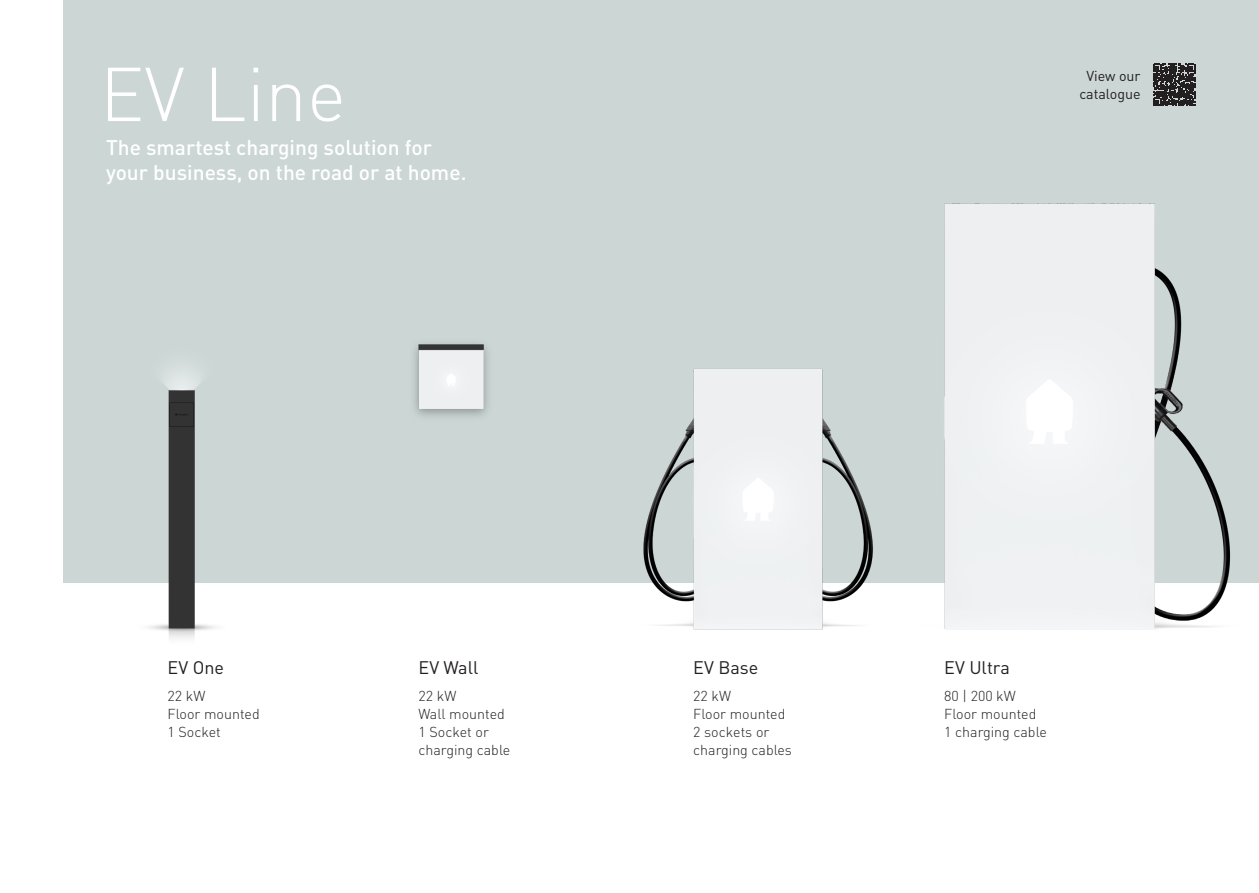
<style>
.page{position:relative;width:1259px;height:893px;background:#fff}
.page>*{position:absolute;margin:0;border:0;box-sizing:border-box;transform-origin:0 0}
.t1{font:300 75px "DIN Pro";color:#fff}
.t2{font:500 21px/25.2px "DIN Pro";color:#fff}
.t3{font:18px "DIN Pro";color:#231f20}
.t4{font:300 14.25px/18px "DIN Pro";color:#231f20}
.t5{font:14.25px/18px "DIN Pro";color:#231f20;text-align:center}
</style>
<div class="page">
<div style="left:64px;top:0;width:1195px;height:583px;background:#cbd6d5"></div>
<svg style="left:1153px;top:64px;width:42px;height:42px"></svg>
<img style="left:643px;top:369px;width:230px;height:261px">
<img style="left:944px;top:203px;width:287px;height:427px">
<img style="left:414px;top:343px;width:74px;height:73px">
<img style="left:149px;top:366px;width:67px;height:273px">
<p class="t1" style="left:100px;top:43px;width:248px">EV Line</p>
<p class="t2" style="left:106px;top:134px;width:362px">The smartest charging solution for your business, on the road or at home.</p>
<p class="t5" style="left:1079px;top:67px;width:63px">View our catalogue</p>
<p class="t3" style="left:168px;top:656px;width:58px">EV One</p>
<p class="t4" style="left:168px;top:686px;width:94px">22 kW<br>Floor mounted<br>1 Socket</p>
<p class="t3" style="left:418px;top:656px;width:61px">EV Wall</p>
<p class="t4" style="left:418px;top:686px;width:93px">22 kW<br>Wall mounted<br>1 Socket or charging cable</p>
<p class="t3" style="left:693px;top:656px;width:67px">EV Base</p>
<p class="t4" style="left:693px;top:686px;width:100px">22 kW<br>Floor mounted<br>2 sockets or charging cables</p>
<p class="t3" style="left:944px;top:656px;width:67px">EV Ultra</p>
<p class="t4" style="left:944px;top:686px;width:104px">80 | 200 kW<br>Floor mounted<br>1 charging cable</p>
</div>
